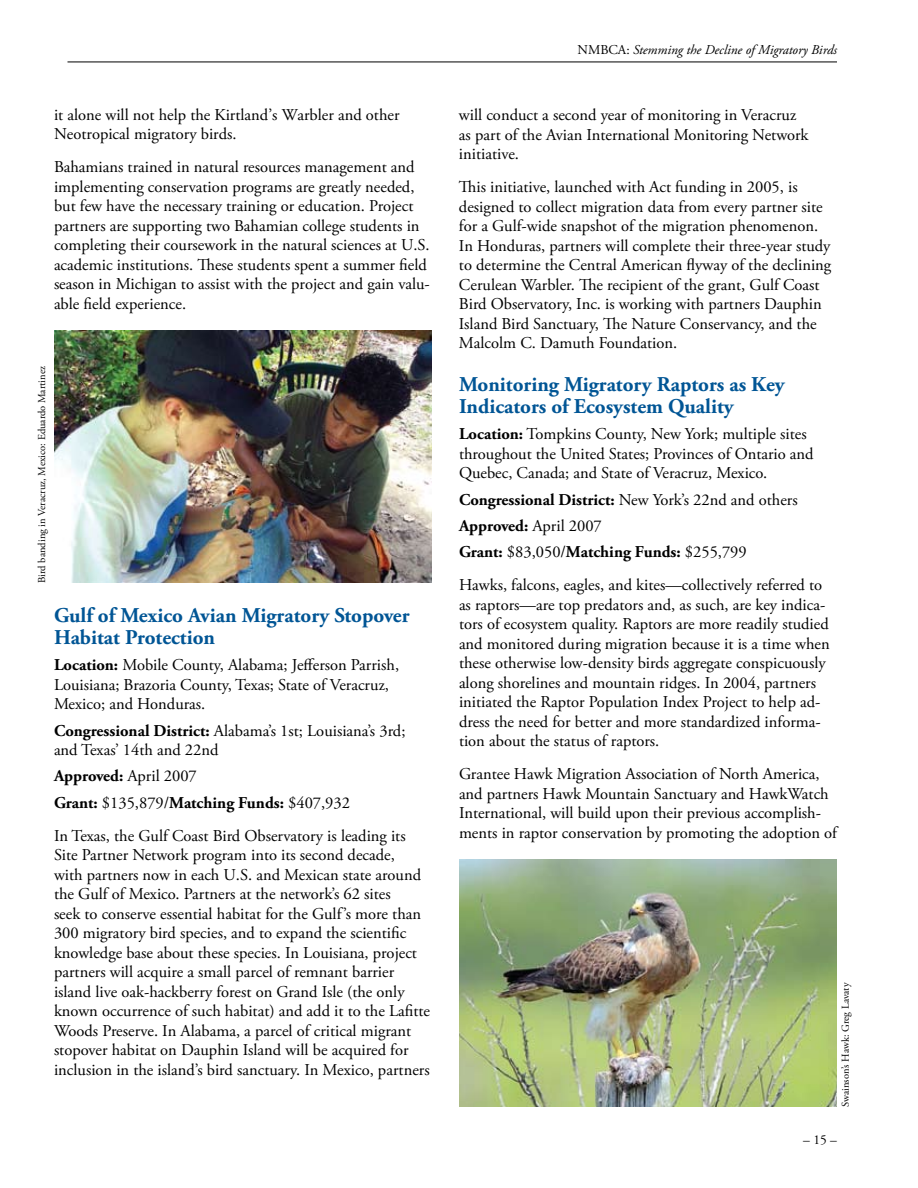
<style>
.page{position:relative;width:918px;height:1188px;background:#fff}
.page>*{position:absolute;margin:0;border:0;box-sizing:border-box;transform-origin:0 0}
.t1{font:700 21px/22.5px "Adobe Garamond Pro";color:#005595}
.t2{font:16.5px/19.5px "Adobe Garamond Pro";color:#000}
.t3{font:700 16.5px/26.2px "Adobe Garamond Pro";color:#000}
.t4{font:italic 13.5px "Adobe Garamond Pro";color:#000}
.t5{font:13.5px "Adobe Garamond Pro";color:#000}
.t6{font:10.5px "Adobe Garamond Pro";color:#000}
.s1{font-weight:700}
.s2{font-weight:400}
.s3{font-style:normal}
</style>
<div class="page">
<hr style="left:68px;top:62px;width:769px;height:1px;background:#000">
<img style="left:54px;top:331px;width:378px;height:252px">
<img style="left:459px;top:860px;width:378px;height:247px">
<p class="t2" style="left:54px;top:106px;width:347px">it alone will not help the Kirtland’s Warbler and other<br>Neotropical migratory birds.</p>
<p class="t2" style="left:54px;top:158px;width:377px">Bahamians trained in natural resources management and implementing conservation programs are greatly needed, but few have the necessary training or education. Project partners are supporting two Bahamian college students in completing their coursework in the natural sciences at U.S. academic institutions. These students spent a summer field season in Michigan to assist with the project and gain valu&shy;able field experience.</p>
<p class="t6" style="left:36px;top:583px;width:218px;rotate:-90deg">Bird banding in Veracruz, Mexico: Eduardo Martinez</p>
<p class="t1" style="left:54px;top:604px;width:357px">Gulf of Mexico Avian Migratory Stopover<br>Habitat Protection</p>
<p class="t2" style="left:54px;top:656px;width:347px"><span class="s1">Location:</span> Mobile County, Alabama; Jefferson Parrish,<br>Louisiana; Brazoria County, Texas; State of Veracruz,<br>Mexico; and Honduras.</p>
<p class="t2" style="left:54px;top:721px;width:353px"><span class="s1">Congressional District:</span> Alabama’s 1st; Louisiana’s 3rd; and Texas’ 14th and 22nd</p>
<p class="t3" style="left:54px;top:763px;width:298px">Approved: <span class="s2">April 2007<br></span>Grant: <span class="s2">$135,879/</span>Matching Funds: <span class="s2">$407,932</span></p>
<p class="t2" style="left:54px;top:826px;width:378px">In Texas, the Gulf Coast Bird Observatory is leading its Site Partner Network program into its second decade,<br>with partners now in each U.S. and Mexican state around the Gulf of Mexico. Partners at the network’s 62 sites<br>seek to conserve essential habitat for the Gulf’s more than 300 migratory bird species, and to expand the scientific knowledge base about these species. In Louisiana, project partners will acquire a small parcel of remnant barrier island live oak-hackberry forest on Grand Isle (the only known occurrence of such habitat) and add it to the Lafitte Woods Preserve. In Alabama, a parcel of critical migrant stopover habitat on Dauphin Island will be acquired for inclusion in the island’s bird sanctuary. In Mexico, partners</p>
<p class="t4" style="left:578px;top:42px;width:261px"><span class="s3">NMBCA:</span> Stemming the Decline of Migratory Birds</p>
<p class="t2" style="left:459px;top:106px;width:351px">will conduct a second year of monitoring in Veracruz as part of the Avian International Monitoring Network initiative.</p>
<p class="t2" style="left:459px;top:178px;width:374px">This initiative, launched with Act funding in 2005, is designed to collect migration data from every partner site for a Gulf-wide snapshot of the migration phenomenon.<br>In Honduras, partners will complete their three-year study to determine the Central American flyway of the declining Cerulean Warbler. The recipient of the grant, Gulf Coast Bird Observatory, Inc. is working with partners Dauphin Island Bird Sanctuary, The Nature Conservancy, and the Malcolm C. Damuth Foundation.</p>
<p class="t1" style="left:459px;top:373px;width:327px">Monitoring Migratory Raptors as Key<br>Indicators of Ecosystem Quality</p>
<p class="t2" style="left:459px;top:425px;width:356px"><span class="s1">Location:</span> Tompkins County, New York; multiple sites throughout the United States; Provinces of Ontario and<br>Quebec, Canada; and State of Veracruz, Mexico.</p>
<p class="t3" style="left:459px;top:487px;width:340px">Congressional District: <span class="s2">New York’s 22nd and others<br></span>Approved: <span class="s2">April 2007<br></span>Grant: <span class="s2">$83,050/</span>Matching Funds: <span class="s2">$255,799</span></p>
<p class="t2" style="left:459px;top:576px;width:372px">Hawks, falcons, eagles, and kites—collectively referred to as raptors—are top predators and, as such, are key indica&shy;tors of ecosystem quality. Raptors are more readily studied and monitored during migration because it is a time when these otherwise low-density birds aggregate conspicuously along shorelines and mountain ridges. In 2004, partners initiated the Raptor Population Index Project to help ad&shy;dress the need for better and more standardized informa&shy;tion about the status of raptors.</p>
<p class="t2" style="left:459px;top:765px;width:379px">Grantee Hawk Migration Association of North America, and partners Hawk Mountain Sanctuary and HawkWatch International, will build upon their previous accomplish&shy;ments in raptor conservation by promoting the adoption of</p>
<p class="t6" style="left:839px;top:1107px;width:126px;rotate:-90deg">Swainson’s Hawk: Greg Lavaty</p>
<p class="t5" style="left:803px;top:1131px;width:35px">– 15 –</p>
</div>
